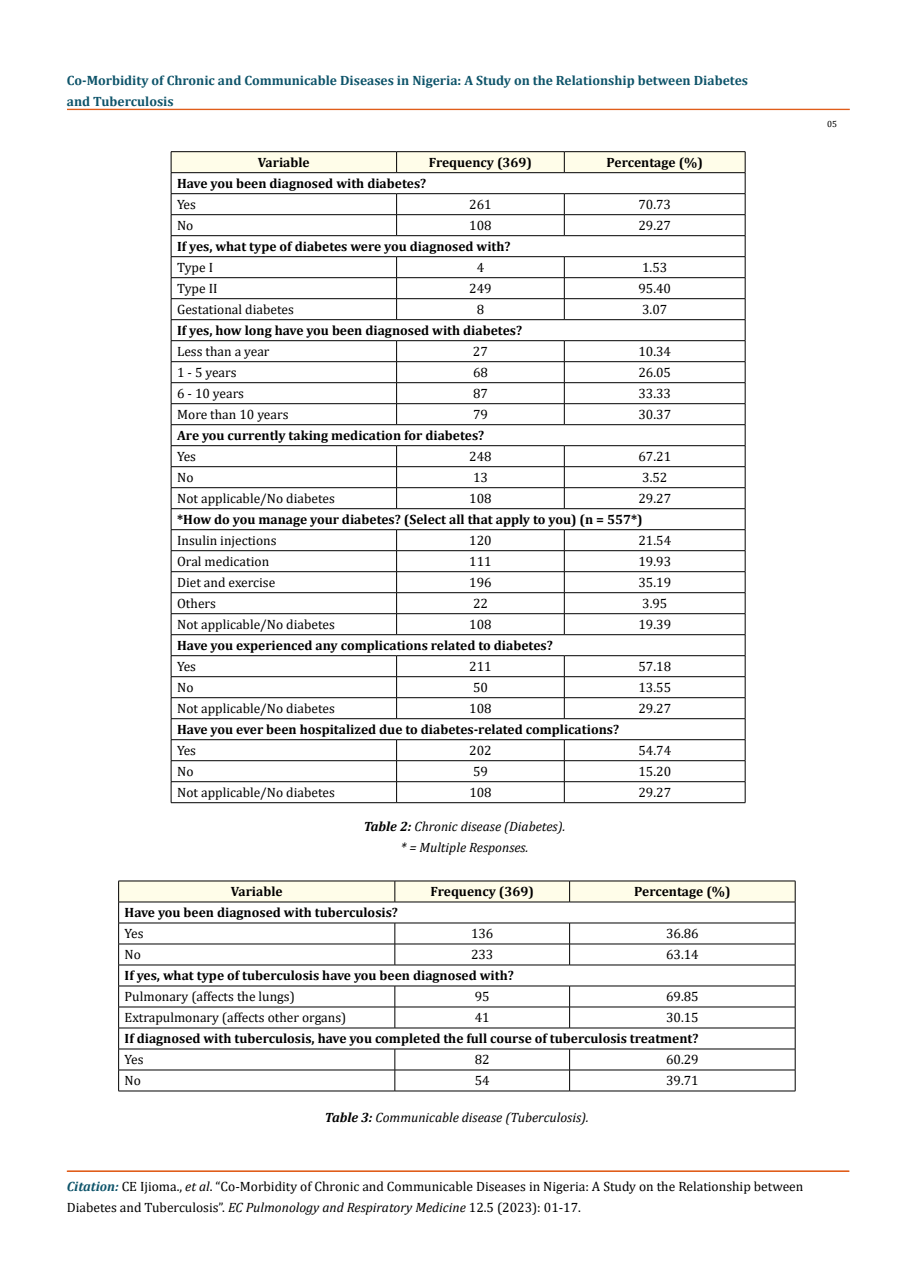
<style>
.page{position:relative;width:917px;height:1278px;background:#fff}
.page>*{position:absolute;margin:0;border:0;box-sizing:border-box;transform-origin:0 0}
.t1{font:13.5px/21px "Cambria";color:#000}
.t2{font:700 13.5px "Cambria";color:#000}
.t3{font:700 13.5px/21px "Cambria";color:#0e546a}
.t4{font:italic 13.5px/21px "Cambria";color:#000;text-align:center}
.t5{font:9px "Cambria";color:#000}
.s1{font-weight:700}
.s2{font-weight:700;font-style:italic;color:#0e546a}
.s3{font-style:italic}
</style>
<div class="page">
<div style="left:67px;top:109px;width:782px;height:1px;border:1px solid #e05d1a"></div>
<div style="left:67px;top:1171px;width:782px;height:1px;border:1px solid #e05d1a"></div>
<hr style="left:171px;top:151px;width:225px;height:1px;background:#000">
<hr style="left:396px;top:151px;width:168px;height:1px;background:#000">
<hr style="left:564px;top:151px;width:181px;height:1px;background:#000">
<svg style="left:171px;top:152px;width:575px;height:651px"></svg>
<hr style="left:171px;top:802px;width:225px;height:1px;background:#000">
<hr style="left:396px;top:802px;width:168px;height:1px;background:#000">
<hr style="left:564px;top:802px;width:181px;height:1px;background:#000">
<svg style="left:118px;top:881px;width:678px;height:210px"></svg>
<hr style="left:118px;top:1091px;width:277px;height:1px;background:#000">
<hr style="left:395px;top:1091px;width:174px;height:1px;background:#000">
<hr style="left:569px;top:1091px;width:226px;height:1px;background:#000">
<p class="t3" style="left:67px;top:69px;width:682px">Co-Morbidity of Chronic and Communicable Diseases in Nigeria: A Study on the Relationship between Diabetes and Tuberculosis</p>
<p class="t2" style="left:258px;top:153px;width:53px">Variable</p>
<p class="t2" style="left:429px;top:153px;width:105px">Frequency (369)</p>
<p class="t2" style="left:606px;top:153px;width:98px">Percentage (%)</p>
<p class="t2" style="left:177px;top:174px;width:251px">Have you been diagnosed with diabetes?</p>
<p class="t1" style="left:177px;top:194px;width:20px">Yes</p>
<p class="t1" style="left:469px;top:194px;width:24px">261</p>
<p class="t1" style="left:638px;top:194px;width:34px">70.73</p>
<p class="t1" style="left:177px;top:215px;width:18px">No</p>
<p class="t1" style="left:469px;top:215px;width:24px">108</p>
<p class="t1" style="left:638px;top:215px;width:34px">29.27</p>
<p class="t2" style="left:177px;top:237px;width:335px">If yes, what type of diabetes were you diagnosed with?</p>
<p class="t1" style="left:177px;top:257px;width:37px">Type I</p>
<p class="t1" style="left:476px;top:257px;width:9px">4</p>
<p class="t1" style="left:642px;top:257px;width:27px">1.53</p>
<p class="t1" style="left:177px;top:278px;width:42px">Type II</p>
<p class="t1" style="left:469px;top:278px;width:24px">249</p>
<p class="t1" style="left:638px;top:278px;width:34px">95.40</p>
<p class="t1" style="left:177px;top:299px;width:118px">Gestational diabetes</p>
<p class="t1" style="left:476px;top:299px;width:9px">8</p>
<p class="t1" style="left:642px;top:299px;width:27px">3.07</p>
<p class="t2" style="left:177px;top:321px;width:346px">If yes, how long have you been diagnosed with diabetes?</p>
<p class="t1" style="left:177px;top:341px;width:94px">Less than a year</p>
<p class="t1" style="left:473px;top:341px;width:16px">27</p>
<p class="t1" style="left:638px;top:341px;width:34px">10.34</p>
<p class="t1" style="left:177px;top:362px;width:61px">1 - 5 years</p>
<p class="t1" style="left:473px;top:362px;width:16px">68</p>
<p class="t1" style="left:638px;top:362px;width:34px">26.05</p>
<p class="t1" style="left:177px;top:383px;width:68px">6 - 10 years</p>
<p class="t1" style="left:473px;top:383px;width:16px">87</p>
<p class="t1" style="left:638px;top:383px;width:34px">33.33</p>
<p class="t1" style="left:177px;top:404px;width:113px">More than 10 years</p>
<p class="t1" style="left:473px;top:404px;width:16px">79</p>
<p class="t1" style="left:638px;top:404px;width:34px">30.37</p>
<p class="t2" style="left:177px;top:426px;width:309px">Are you currently taking medication for diabetes?</p>
<p class="t1" style="left:177px;top:446px;width:20px">Yes</p>
<p class="t1" style="left:469px;top:446px;width:24px">248</p>
<p class="t1" style="left:638px;top:446px;width:34px">67.21</p>
<p class="t1" style="left:177px;top:467px;width:18px">No</p>
<p class="t1" style="left:473px;top:467px;width:16px">13</p>
<p class="t1" style="left:642px;top:467px;width:27px">3.52</p>
<p class="t1" style="left:177px;top:488px;width:159px">Not applicable/No diabetes</p>
<p class="t1" style="left:469px;top:488px;width:24px">108</p>
<p class="t1" style="left:638px;top:488px;width:34px">29.27</p>
<p class="t2" style="left:177px;top:510px;width:467px">*How do you manage your diabetes? (Select all that apply to you) (n = 557*)</p>
<p class="t1" style="left:177px;top:530px;width:101px">Insulin injections</p>
<p class="t1" style="left:469px;top:530px;width:24px">120</p>
<p class="t1" style="left:638px;top:530px;width:34px">21.54</p>
<p class="t1" style="left:177px;top:551px;width:94px">Oral medication</p>
<p class="t1" style="left:469px;top:551px;width:24px">111</p>
<p class="t1" style="left:638px;top:551px;width:34px">19.93</p>
<p class="t1" style="left:177px;top:572px;width:100px">Diet and exercise</p>
<p class="t1" style="left:469px;top:572px;width:24px">196</p>
<p class="t1" style="left:638px;top:572px;width:34px">35.19</p>
<p class="t1" style="left:177px;top:593px;width:40px">Others</p>
<p class="t1" style="left:473px;top:593px;width:16px">22</p>
<p class="t1" style="left:642px;top:593px;width:27px">3.95</p>
<p class="t1" style="left:177px;top:614px;width:159px">Not applicable/No diabetes</p>
<p class="t1" style="left:469px;top:614px;width:24px">108</p>
<p class="t1" style="left:638px;top:614px;width:34px">19.39</p>
<p class="t2" style="left:177px;top:636px;width:377px">Have you experienced any complications related to diabetes?</p>
<p class="t1" style="left:177px;top:656px;width:20px">Yes</p>
<p class="t1" style="left:469px;top:656px;width:24px">211</p>
<p class="t1" style="left:638px;top:656px;width:34px">57.18</p>
<p class="t1" style="left:177px;top:677px;width:18px">No</p>
<p class="t1" style="left:473px;top:677px;width:16px">50</p>
<p class="t1" style="left:638px;top:677px;width:34px">13.55</p>
<p class="t1" style="left:177px;top:698px;width:159px">Not applicable/No diabetes</p>
<p class="t1" style="left:469px;top:698px;width:24px">108</p>
<p class="t1" style="left:638px;top:698px;width:34px">29.27</p>
<p class="t2" style="left:177px;top:720px;width:443px">Have you ever been hospitalized due to diabetes-related complications?</p>
<p class="t1" style="left:177px;top:740px;width:20px">Yes</p>
<p class="t1" style="left:469px;top:740px;width:24px">202</p>
<p class="t1" style="left:638px;top:740px;width:34px">54.74</p>
<p class="t1" style="left:177px;top:761px;width:18px">No</p>
<p class="t1" style="left:473px;top:761px;width:16px">59</p>
<p class="t1" style="left:638px;top:761px;width:34px">15.20</p>
<p class="t1" style="left:177px;top:782px;width:159px">Not applicable/No diabetes</p>
<p class="t1" style="left:469px;top:782px;width:24px">108</p>
<p class="t1" style="left:638px;top:782px;width:34px">29.27</p>
<p class="t4" style="left:364px;top:816px;width:203px"><span class="s1">Table 2:</span> Chronic disease (Diabetes). * = Multiple Responses.</p>
<p class="t2" style="left:231px;top:882px;width:53px">Variable</p>
<p class="t2" style="left:430px;top:882px;width:105px">Frequency (369)</p>
<p class="t2" style="left:634px;top:882px;width:98px">Percentage (%)</p>
<p class="t2" style="left:125px;top:903px;width:275px">Have you been diagnosed with tuberculosis?</p>
<p class="t1" style="left:125px;top:923px;width:20px">Yes</p>
<p class="t1" style="left:471px;top:923px;width:24px">136</p>
<p class="t1" style="left:666px;top:923px;width:34px">36.86</p>
<p class="t1" style="left:125px;top:944px;width:18px">No</p>
<p class="t1" style="left:471px;top:944px;width:24px">233</p>
<p class="t1" style="left:666px;top:944px;width:34px">63.14</p>
<p class="t2" style="left:125px;top:966px;width:391px">If yes, what type of tuberculosis have you been diagnosed with?</p>
<p class="t1" style="left:125px;top:986px;width:172px">Pulmonary (affects the lungs)</p>
<p class="t1" style="left:475px;top:986px;width:16px">95</p>
<p class="t1" style="left:666px;top:986px;width:34px">69.85</p>
<p class="t1" style="left:125px;top:1007px;width:223px">Extrapulmonary (affects other organs)</p>
<p class="t1" style="left:475px;top:1007px;width:16px">41</p>
<p class="t1" style="left:666px;top:1007px;width:34px">30.15</p>
<p class="t2" style="left:125px;top:1029px;width:575px">If diagnosed with tuberculosis, have you completed the full course of tuberculosis treatment?</p>
<p class="t1" style="left:125px;top:1049px;width:20px">Yes</p>
<p class="t1" style="left:475px;top:1049px;width:16px">82</p>
<p class="t1" style="left:666px;top:1049px;width:34px">60.29</p>
<p class="t1" style="left:125px;top:1070px;width:18px">No</p>
<p class="t1" style="left:475px;top:1070px;width:16px">54</p>
<p class="t1" style="left:666px;top:1070px;width:34px">39.71</p>
<p class="t4" style="left:325px;top:1106px;width:265px"><span class="s1">Table 3:</span> Communicable disease (Tuberculosis).</p>
<p class="t1" style="left:67px;top:1176px;width:738px"><span class="s2">Citation:</span> CE Ijioma., <span class="s3">et al</span>. “Co-Morbidity of Chronic and Communicable Diseases in Nigeria: A Study on the Relationship between<br>Diabetes and Tuberculosis”. <span class="s3">EC Pulmonology and Respiratory Medicine</span> 12.5 (2023): 01-17.</p>
<p class="t5" style="left:827px;top:118px;width:11px">05</p>
</div>
